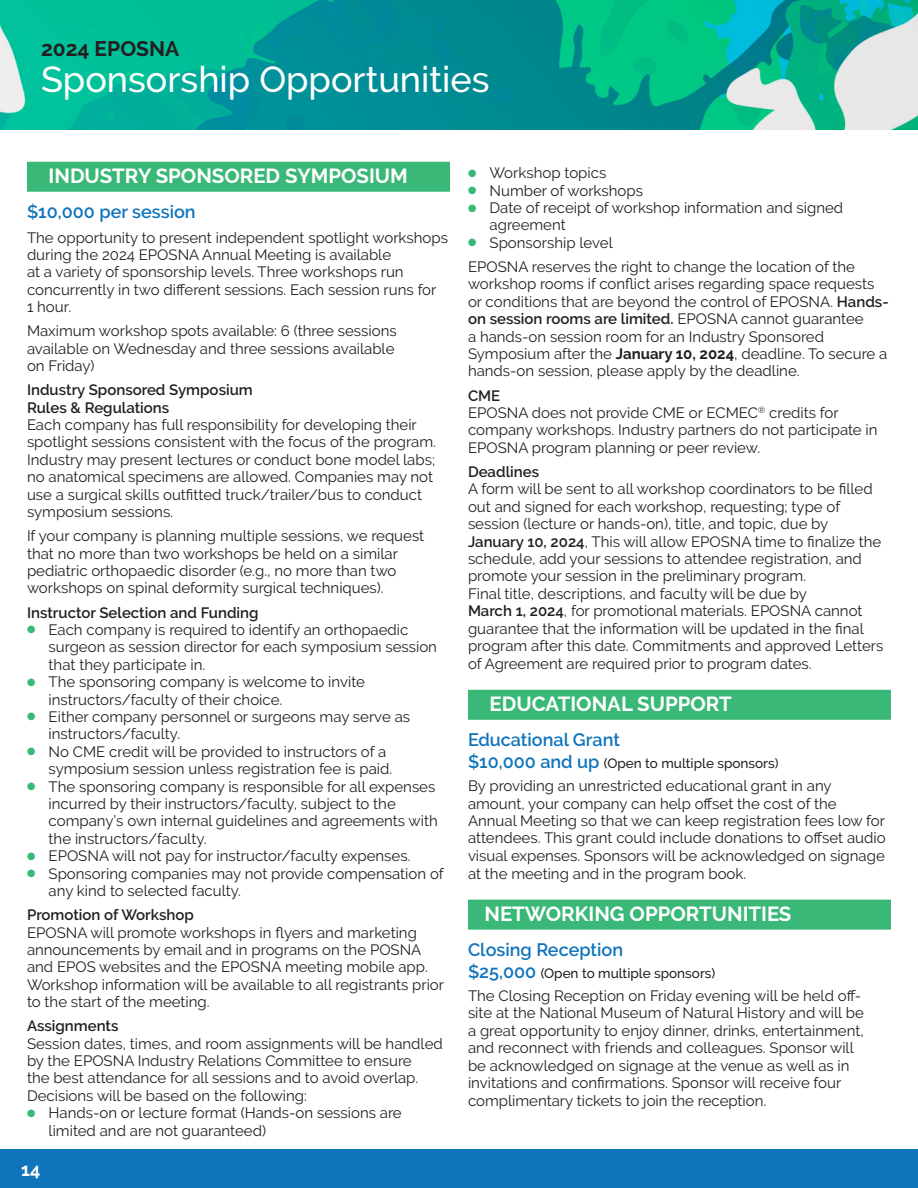
<style>
.page{position:relative;width:918px;height:1188px;background:#fff}
.page>*{position:absolute;margin:0;border:0;box-sizing:border-box;transform-origin:0 0}
.t1{font:500 36px "Raleway";color:#fff}
.t2{font:700 21px "Raleway";color:#231f20}
.green_bars_new{font:700 20.4px "Raleway";color:#fff}
.subs_blue{font:600 18px "Raleway";color:#1074bc}
.t3{font:700 18px "Raleway";color:#fff}
.body{font:15px/17.4px "Raleway";color:#231f20}
.body-2{font:600 15px "Raleway";color:#231f20}
.subs_blue-2{font:15px/17.4px "Raleway";color:#231f20}
.subs_blue-3{font:500 13.5px "Raleway";color:#231f20}
.s1{color:#39b877}
.s2{font-weight:600}
.s3{font-weight:700}
.s4{font-weight:600;font-size:18px;color:#1074bc}
</style>
<div class="page">
<img style="left:0;top:0;width:918px;height:130px">
<div style="left:0;top:1149px;width:918px;height:39px;background:#1074bc"></div>
<div style="left:27px;top:162px;width:423px;height:30px;background:#39b877"></div>
<div style="left:468px;top:690px;width:423px;height:30px;background:#39b877"></div>
<div style="left:468px;top:900px;width:423px;height:30px;background:#39b877"></div>
<p class="t2" style="left:41px;top:37px;width:140px">2024 EPOSNA</p>
<p class="t1" style="left:41px;top:59px;width:450px">Sponsorship Opportunities</p>
<p class="green_bars_new" style="left:49px;top:165px;width:361px">INDUSTRY SPONSORED SYMPOSIUM</p>
<p class="subs_blue" style="left:27px;top:202px;width:170px">$10,000 per session</p>
<p class="body" style="left:27px;top:229px;width:423px">The opportunity to present independent spotlight workshops during the 2024 EPOSNA Annual Meeting is available<br>at a variety of sponsorship levels. Three workshops run concurrently in two different sessions. Each session runs for</p>
<p class="body" style="left:27px;top:298px;width:46px">1 hour.</p>
<p class="subs_blue-2" style="left:27px;top:322px;width:371px">Maximum workshop spots available: 6 (three sessions available on Wednesday and three sessions available</p>
<p class="subs_blue-2" style="left:27px;top:357px;width:69px">on Friday)</p>
<p class="body-2" style="left:27px;top:381px;width:227px">Industry Sponsored Symposium</p>
<p class="body-2" style="left:27px;top:399px;width:144px">Rules &amp; Regulations</p>
<p class="body" style="left:27px;top:416px;width:410px">Each company has full responsibility for developing their spotlight sessions consistent with the focus of the program.<br>Industry may present lectures or conduct bone model labs; no anatomical specimens are allowed. Companies may not use a surgical skills outfitted truck/trailer/bus to conduct symposium sessions.</p>
<p class="body" style="left:27px;top:527px;width:399px">If your company is planning multiple sessions, we request that no more than two workshops be held on a similar pediatric orthopaedic disorder (e.g., no more than two workshops on spinal deformity surgical techniques).</p>
<p class="body-2" style="left:27px;top:604px;width:233px">Instructor Selection and Funding</p>
<p class="body" style="left:49px;top:621px;width:390px;text-indent:-22px"><span class="s1">●</span> Each company is required to identify an orthopaedic surgeon as session director for each symposium session that they participate in.</p>
<p class="body" style="left:49px;top:673px;width:318px;text-indent:-22px"><span class="s1">●</span> The sponsoring company is welcome to invite instructors/faculty of their choice.</p>
<p class="body" style="left:49px;top:708px;width:363px;text-indent:-22px"><span class="s1">●</span> Either company personnel or surgeons may serve as instructors/faculty.</p>
<p class="body" style="left:49px;top:743px;width:345px;text-indent:-22px"><span class="s1">●</span> No CME credit will be provided to instructors of a symposium session unless registration fee is paid.</p>
<p class="body" style="left:49px;top:778px;width:391px;text-indent:-22px"><span class="s1">●</span> The sponsoring company is responsible for all expenses incurred by their instructors/faculty, subject to the company’s own internal guidelines and agreements with the instructors/faculty.</p>
<p class="body" style="left:27px;top:847px;width:385px"><span class="s1">●</span> EPOSNA will not pay for instructor/faculty expenses.</p>
<p class="body" style="left:49px;top:865px;width:397px;text-indent:-22px"><span class="s1">●</span> Sponsoring companies may not provide compensation of any kind to selected faculty.</p>
<p class="body-2" style="left:27px;top:906px;width:168px">Promotion of Workshop</p>
<p class="body" style="left:27px;top:924px;width:402px">EPOSNA will promote workshops in flyers and marketing announcements by email and in programs on the POSNA and EPOS websites and the EPOSNA meeting mobile app.</p>
<p class="body" style="left:27px;top:976px;width:419px">Workshop information will be available to all registrants prior to the start of the meeting.</p>
<p class="body-2" style="left:27px;top:1017px;width:93px">Assignments</p>
<p class="body" style="left:27px;top:1035px;width:417px">Session dates, times, and room assignments will be handled by the EPOSNA Industry Relations Committee to ensure<br>the best attendance for all sessions and to avoid overlap.<br>Decisions will be based on the following:</p>
<p class="body" style="left:49px;top:1104px;width:355px;text-indent:-22px"><span class="s1">●</span> Hands-on or lecture format (Hands-on sessions are limited and are not guaranteed)</p>
<p class="t3" style="left:21px;top:1159px;width:21px">14</p>
<p class="body" style="left:468px;top:164px;width:140px"><span class="s1">●</span> Workshop topics</p>
<p class="body" style="left:468px;top:182px;width:177px"><span class="s1">●</span> Number of workshops</p>
<p class="body" style="left:490px;top:199px;width:355px;text-indent:-22px"><span class="s1">●</span> Date of receipt of workshop information and signed agreement</p>
<p class="body" style="left:468px;top:234px;width:146px"><span class="s1">●</span> Sponsorship level</p>
<p class="body" style="left:468px;top:258px;width:422px">EPOSNA reserves the right to change the location of the workshop rooms if conflict arises regarding space requests or conditions that are beyond the control of EPOSNA. <span class="s2">Hands&shy;on session rooms are limited.</span> EPOSNA cannot guarantee<br>a hands-on session room for an Industry Sponsored Symposium after the <span class="s3">January 10, 2024</span>, deadline. To secure a hands-on session, please apply by the deadline.</p>
<p class="body-2" style="left:468px;top:387px;width:34px">CME</p>
<p class="body" style="left:468px;top:404px;width:411px">EPOSNA does not provide CME or ECMEC<sup>®</sup> credits for company workshops. Industry partners do not participate in<br>EPOSNA program planning or peer review.</p>
<p class="body-2" style="left:468px;top:463px;width:73px">Deadlines</p>
<p class="body" style="left:468px;top:480px;width:406px">A form will be sent to all workshop coordinators to be filled out and signed for each workshop, requesting; type of session (lecture or hands-on), title, and topic, due by</p>
<p class="body" style="left:468px;top:532px;width:415px"><span class="s2">January 10, 2024</span>, This will allow EPOSNA time to finalize the schedule, add your sessions to attendee registration, and promote your session in the preliminary program.</p>
<p class="body" style="left:468px;top:585px;width:341px">Final title, descriptions, and faculty will be due by</p>
<p class="body" style="left:468px;top:602px;width:417px"><span class="s2">March 1, 2024</span>, for promotional materials. EPOSNA cannot guarantee that the information will be updated in the final program after this date. Commitments and approved Letters of Agreement are required prior to program dates.</p>
<p class="green_bars_new" style="left:490px;top:693px;width:244px">EDUCATIONAL SUPPORT</p>
<p class="subs_blue" style="left:468px;top:730px;width:153px">Educational Grant</p>
<p class="subs_blue-3" style="left:468px;top:756px;width:312px"><span class="s4">$10,000 and up</span> (Open to multiple sponsors)</p>
<p class="body" style="left:468px;top:777px;width:419px">By providing an unrestricted educational grant in any amount, your company can help offset the cost of the Annual Meeting so that we can keep registration fees low for attendees. This grant could include donations to offset audio visual expenses. Sponsors will be acknowledged on signage at the meeting and in the program book.</p>
<p class="green_bars_new" style="left:485px;top:902px;width:308px">NETWORKING OPPORTUNITIES</p>
<p class="subs_blue" style="left:468px;top:940px;width:157px">Closing Reception</p>
<p class="subs_blue-3" style="left:468px;top:965px;width:249px"><span class="s4">$25,000</span> (Open to multiple sponsors)</p>
<p class="body" style="left:468px;top:987px;width:397px">The Closing Reception on Friday evening will be held off&shy;site at the National Museum of Natural History and will be a great opportunity to enjoy dinner, drinks, entertainment, and reconnect with friends and colleagues. Sponsor will be acknowledged on signage at the venue as well as in invitations and confirmations. Sponsor will receive four complimentary tickets to join the reception.</p>
</div>
